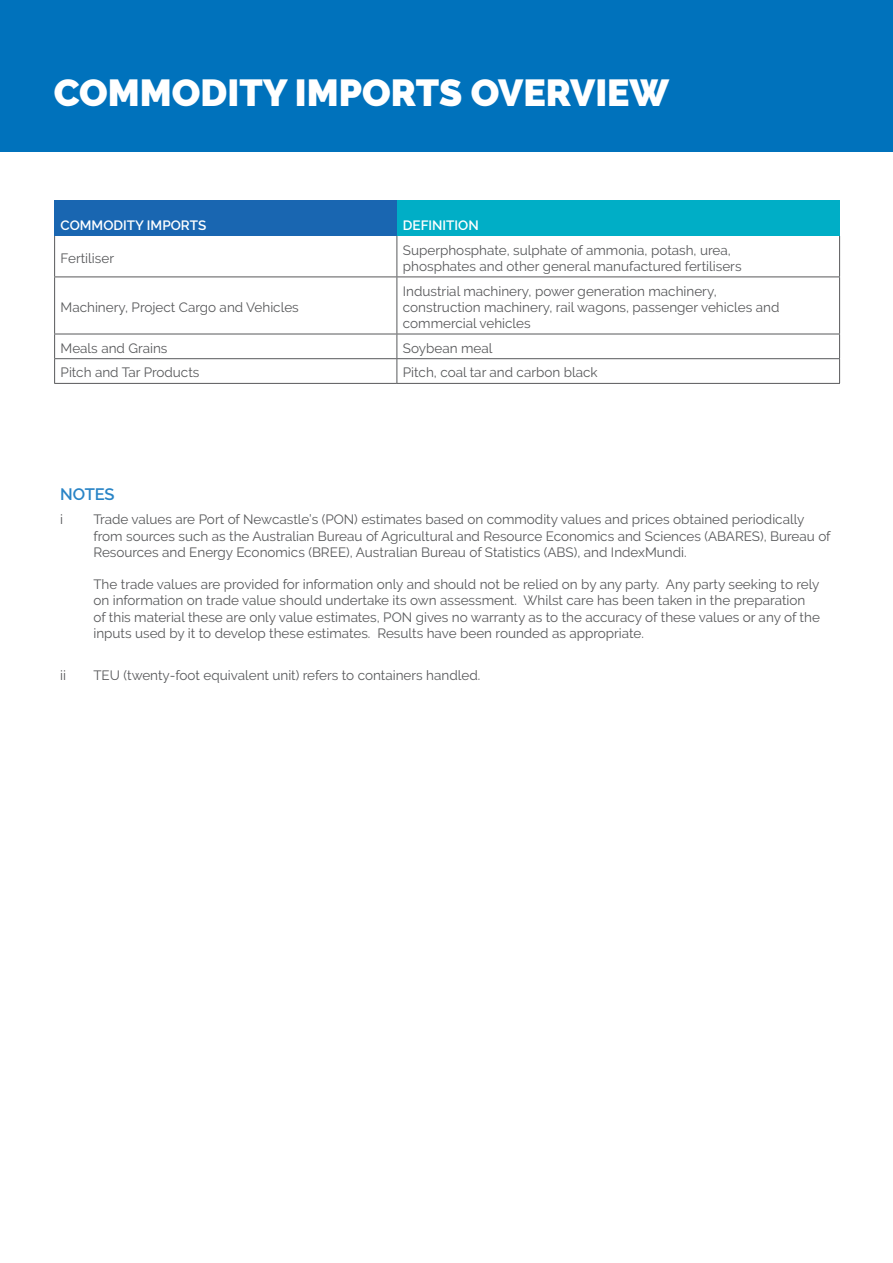
<style>
.page{position:relative;width:893px;height:1263px;background:#fff}
.page>*{position:absolute;margin:0;border:0;box-sizing:border-box;transform-origin:0 0}
.t1{font:900 37.5px "Raleway";color:#fff}
.t2{font:600 16.5px "Raleway";letter-spacing:-.01em;color:#2984c6}
.t3{font:13.5px/16.2px "Raleway";color:#58595b}
.t4{font:600 13.5px "Raleway";color:#fff}
</style>
<div class="page">
<div style="left:55px;top:200px;width:342px;height:36px;background:#1966b1"></div>
<div style="left:397px;top:200px;width:443px;height:36px;background:#00aec6"></div>
<svg style="left:55px;top:236px;width:784px;height:147px"></svg>
<hr style="left:54px;top:236px;width:1px;height:41px;background:#58595b">
<hr style="left:396px;top:236px;width:1px;height:41px;background:#58595b">
<hr style="left:839px;top:236px;width:1px;height:41px;background:#58595b">
<hr style="left:54px;top:277px;width:343px;height:1px;background:#58595b">
<hr style="left:54px;top:277px;width:1px;height:57px;background:#58595b">
<hr style="left:397px;top:277px;width:443px;height:1px;background:#58595b">
<hr style="left:396px;top:277px;width:1px;height:57px;background:#58595b">
<hr style="left:839px;top:277px;width:1px;height:57px;background:#58595b">
<hr style="left:54px;top:334px;width:343px;height:1px;background:#58595b">
<hr style="left:397px;top:334px;width:443px;height:1px;background:#58595b">
<hr style="left:54px;top:358px;width:343px;height:1px;background:#58595b">
<svg style="left:54px;top:334px;width:1px;height:49px"></svg>
<hr style="left:397px;top:358px;width:443px;height:1px;background:#58595b">
<svg style="left:396px;top:334px;width:1px;height:49px"></svg>
<svg style="left:839px;top:334px;width:1px;height:49px"></svg>
<hr style="left:54px;top:383px;width:343px;height:1px;background:#58595b">
<hr style="left:397px;top:383px;width:443px;height:1px;background:#58595b">
<div style="left:0;top:0;width:893px;height:152px;background:#0072bc"></div>
<h1 class="t1" style="left:54px;top:71px;width:617px">COMMODITY IMPORTS OVERVIEW</h1>
<p class="t4" style="left:61px;top:217px;width:147px">COMMODITY IMPORTS</p>
<p class="t4" style="left:403px;top:217px;width:77px">DEFINITION</p>
<p class="t3" style="left:61px;top:250px;width:55px">Fertiliser</p>
<p class="t3" style="left:403px;top:242px;width:340px">Superphosphate, sulphate of ammonia, potash, urea, phosphates and other general manufactured fertilisers</p>
<p class="t3" style="left:61px;top:299px;width:240px">Machinery, Project Cargo and Vehicles</p>
<p class="t3" style="left:403px;top:283px;width:378px">Industrial machinery, power generation machinery, construction machinery, rail wagons, passenger vehicles and commercial vehicles</p>
<p class="t3" style="left:61px;top:340px;width:108px">Meals and Grains</p>
<p class="t3" style="left:403px;top:340px;width:91px">Soybean meal</p>
<p class="t3" style="left:61px;top:364px;width:140px">Pitch and Tar Products</p>
<p class="t3" style="left:403px;top:364px;width:196px">Pitch, coal tar and carbon black</p>
<p class="t2" style="left:60px;top:484px;width:56px">NOTES</p>
<p class="t3" style="left:60px;top:511px;width:4px">i</p>
<p class="t3" style="left:93px;top:511px;width:739px">Trade values are Port of Newcastle’s (PON) estimates based on commodity values and prices obtained periodically from sources such as the Australian Bureau of Agricultural and Resource Economics and Sciences (ABARES), Bureau of<br>Resources and Energy Economics (BREE), Australian Bureau of Statistics (ABS), and IndexMundi.</p>
<p class="t3" style="left:93px;top:576px;width:728px">The trade values are provided for information only and should not be relied on by any party. Any party seeking to rely on information on trade value should undertake its own assessment. Whilst care has been taken in the preparation of this material these are only value estimates, PON gives no warranty as to the accuracy of these values or any of the inputs used by it to develop these estimates. Results have been rounded as appropriate.</p>
<p class="t3" style="left:60px;top:667px;width:7px">ii</p>
<p class="t3" style="left:93px;top:667px;width:388px">TEU (twenty-foot equivalent unit) refers to containers handled.</p>
</div>
